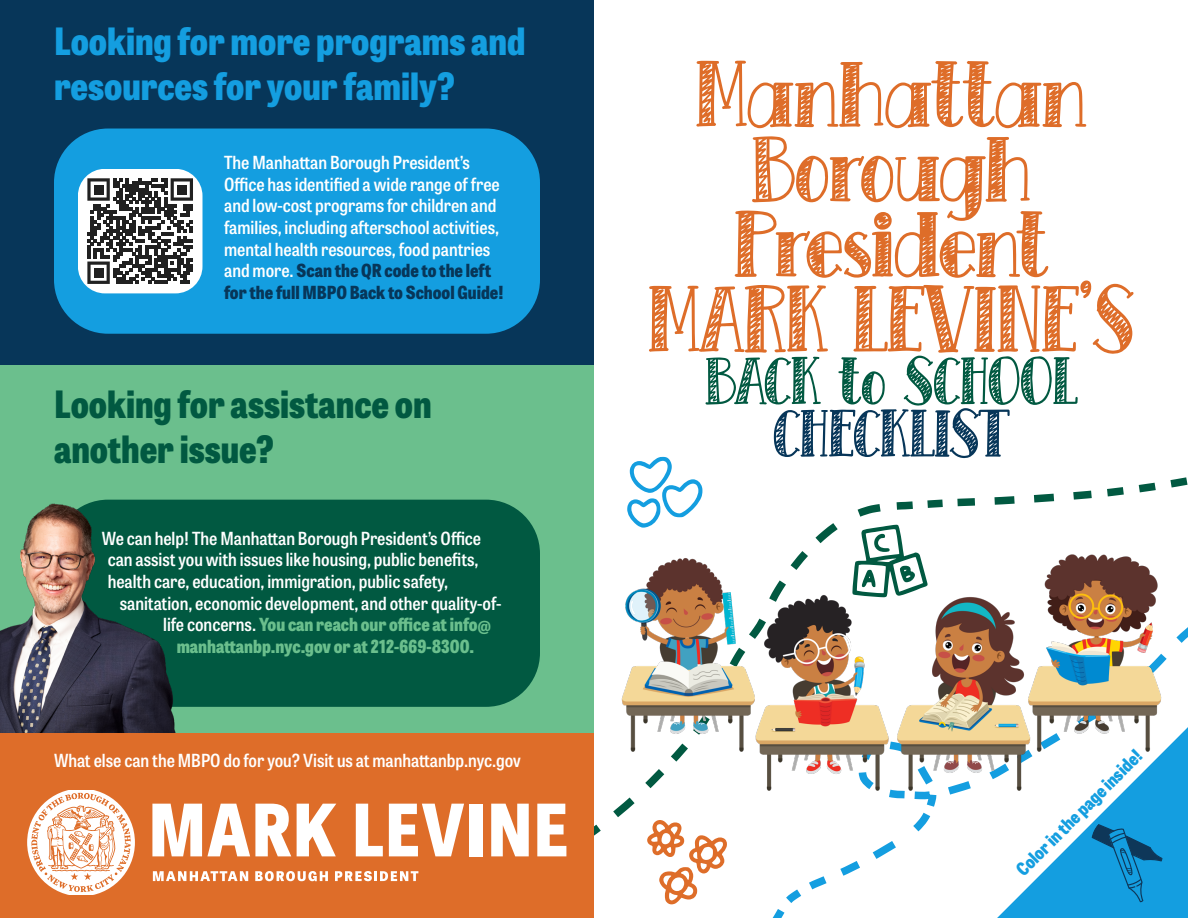
<style>
.page{position:relative;width:1188px;height:918px;background:#fff}
.page>*{position:absolute;margin:0;border:0;box-sizing:border-box;transform-origin:0 0}
.t1{font:115.5px "Back To School Dingbat Yand";color:#015941}
.t2{font:94.5px/75px "School Room";color:#de6d29;text-align:center}
.t3{font:67.5px "School Room";color:#015941}
.t4{font:67.5px "School Room";color:#073659}
.t5{font:800 semi-condensed 37.5px/45px "Tablet Gothic";color:#149ee0}
.t6{font:800 semi-condensed 37.5px/45px "Tablet Gothic";color:#015941}
.t7{font:600 semi-condensed 18px/21.6px "Tablet Gothic";color:#fff}
.t8{font:800 semi-condensed 18px "Tablet Gothic";color:#6bbf8d}
.t9{font:800 semi-condensed 18px "Tablet Gothic";color:#149ee0}
.s1{font-weight:800;color:#073659}
.s2{font-weight:600;color:#fff}
</style>
<div class="page">
<svg style="left:594px;top:477px;width:594px;height:391px"></svg>
<img style="left:594px;top:541px;width:594px;height:260px">
<div style="left:0;top:364px;width:594px;height:436px;background:#6bbf8d"></div>
<div style="left:54px;top:500px;width:486px;height:207px;background:#015941;border-radius:54px"></div>
<img style="left:0;top:499px;width:227px;height:234px">
<div style="left:0;top:733px;width:594px;height:185px;background:#de6d29"></div>
<div style="left:0;top:0;width:594px;height:364px;background:#073659"></div>
<div style="left:54px;top:129px;width:486px;height:205px;background:#149ee0;border-radius:54px"></div>
<svg style="left:27px;top:790px;width:108px;height:105px"></svg>
<svg style="left:152px;top:804px;width:415px;height:77px"></svg>
<svg style="left:78px;top:169px;width:124px;height:124px"></svg>
<svg style="left:997px;top:727px;width:191px;height:191px"></svg>
<svg style="left:597px;top:790px;width:130px;height:78px"></svg>
<svg style="left:627px;top:477px;width:75px;height:51px"></svg>
<h3 class="t5" style="left:54px;top:18px;width:473px">Looking for more programs and resources for your family?</h3>
<p class="t7" style="left:224px;top:151px;width:281px">The Manhattan Borough President’s Office has identified a wide range of free and low-cost programs for children and families, including afterschool activities, mental health resources, food pantries and more. <span class="s1">Scan the QR code to the left for the full MBPO Back to School Guide!</span></p>
<h3 class="t6" style="left:54px;top:381px;width:379px">Looking for assistance on another issue?</h3>
<p class="t7" style="left:108px;top:527px;width:375px;text-indent:-6px">We can help! The Manhattan Borough President’s Office can assist you with issues like housing, public benefits, health care, education, immigration, public safety,</p>
<p class="t7" style="left:120px;top:592px;width:383px">sanitation, economic development, and other quality-of-</p>
<p class="t8" style="left:163px;top:612px;width:330px"><span class="s2">life concerns.</span> You can reach our office at info@</p>
<p class="t8" style="left:177px;top:633px;width:299px">manhattanbp.nyc.gov or at 212-669-8300.</p>
<p class="t7" style="left:54px;top:749px;width:468px">What else can the MBPO do for you? Visit us at manhattanbp.nyc.gov</p>
<h2 class="t2" style="left:648px;top:59px;width:488px">Manhattan<br>Borough<br>President<br>MARK LEVINE’S</h2>
<h3 class="t3" style="left:705px;top:347px;width:373px">BACK to SCHOOL</h3>
<h3 class="t4" style="left:773px;top:399px;width:237px">CHECKLIST</h3>
<h1 class="t1" style="left:851px;top:498px;width:79px">■</h1>
<p class="t9" style="left:1010px;top:863px;width:172px;rotate:-45deg">Color in the page inside!</p>
</div>
